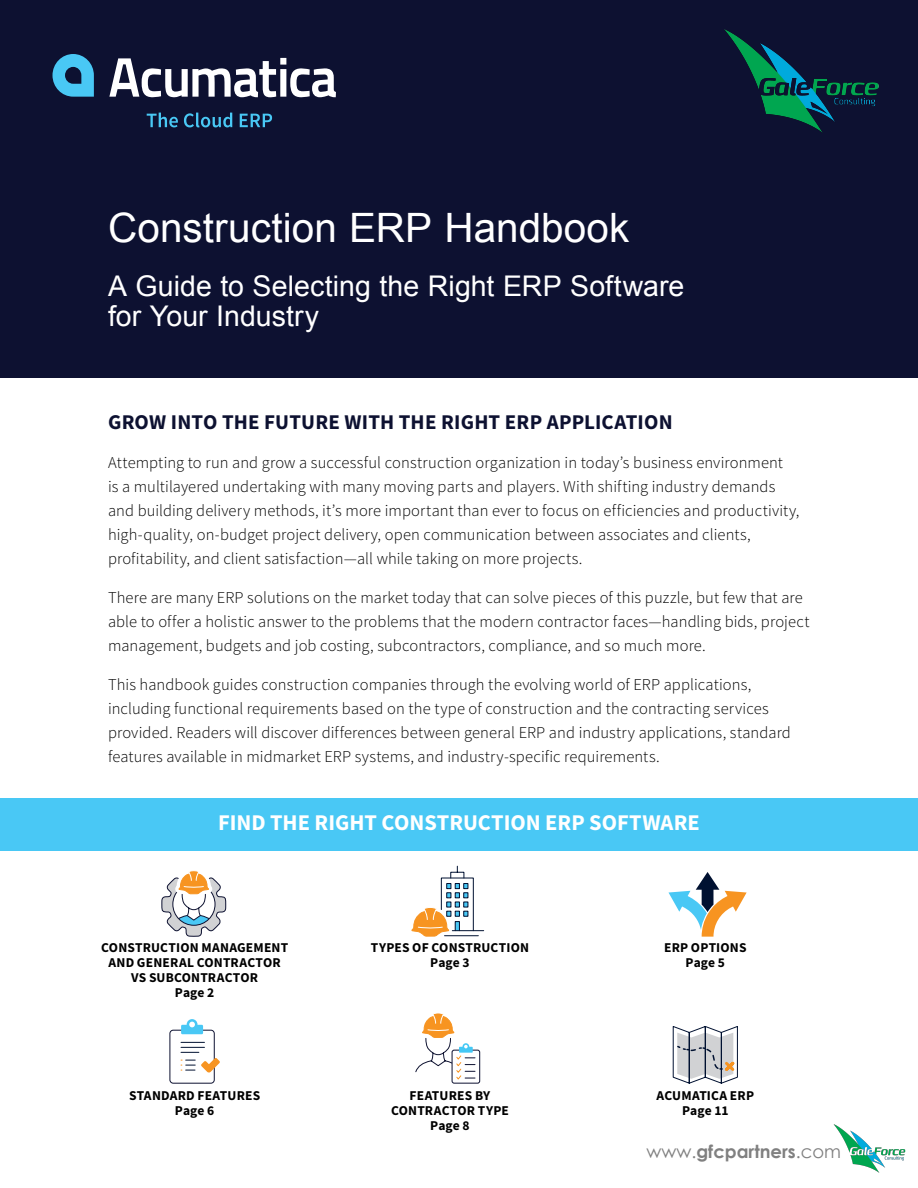
<style>
.page{position:relative;width:918px;height:1188px;background:#fff}
.page>*{position:absolute;margin:0;border:0;box-sizing:border-box;transform-origin:0 0}
.t1{font:40.5px "Arial";letter-spacing:.005em;color:#fff}
.t2{font:28.5px/30px "Arial";letter-spacing:.005em;color:#fff}
.t3{font:700 22.5px "Source Sans Pro";color:#fff}
.t4{font:700 21px "Source Sans Pro";letter-spacing:.005em;color:#0d1131}
.t5{font:700 18px "Century Gothic";color:#808080}
.t6{font:300 16.5px/24px "Source Sans Pro";letter-spacing:.005em;color:#000}
.t7{font:700 13.5px/15px "Source Sans Pro";letter-spacing:.01em;color:#000;text-align:center}
.s1{font-weight:400}
</style>
<div class="page">
<div style="left:0;top:0;width:918px;height:377px;background:#0d1131"></div>
<svg style="left:52px;top:54px;width:42px;height:43px"></svg>
<svg style="left:109px;top:58px;width:227px;height:39px"></svg>
<svg style="left:147px;top:113px;width:31px;height:14px"></svg>
<svg style="left:184px;top:113px;width:48px;height:14px"></svg>
<svg style="left:240px;top:114px;width:32px;height:13px"></svg>
<div style="left:0;top:798px;width:918px;height:53px;background:#49c8f5"></div>
<svg style="left:161px;top:870px;width:66px;height:67px"></svg>
<svg style="left:411px;top:865px;width:73px;height:72px"></svg>
<svg style="left:669px;top:872px;width:78px;height:65px"></svg>
<div style="left:170px;top:1030px;width:45px;height:54px;border:1px solid #0d1131;border-radius:3px"></div>
<svg style="left:181px;top:1019px;width:22px;height:15px"></svg>
<svg style="left:181px;top:1042px;width:39px;height:32px"></svg>
<svg style="left:415px;top:1013px;width:65px;height:71px"></svg>
<svg style="left:672px;top:1026px;width:66px;height:58px"></svg>
<img style="left:724px;top:29px;width:155px;height:104px">
<img style="left:833px;top:1124px;width:73px;height:49px">
<h1 class="t1" style="left:108px;top:201px;width:523px">Construction ERP Handbook</h1>
<h2 class="t2" style="left:108px;top:271px;width:578px">A Guide to Selecting the Right ERP Software for Your Industry</h2>
<p class="t4" style="left:108px;top:408px;width:566px">GROW INTO THE FUTURE WITH THE RIGHT ERP APPLICATION</p>
<p class="t6" style="left:108px;top:450px;width:693px">Attempting to run and grow a successful construction organization in today’s business environment<br>is a multilayered undertaking with many moving parts and players. With shifting industry demands and building delivery methods, it’s more important than ever to focus on efficiencies and productivity, high-quality, on-budget project delivery, open communication between associates and clients, profitability, and client satisfaction—all while taking on more projects.</p>
<p class="t6" style="left:108px;top:585px;width:703px">There are many ERP solutions on the market today that can solve pieces of this puzzle, but few that are able to offer a holistic answer to the problems that the modern contractor faces—handling bids, project management, budgets and job costing, subcontractors, compliance, and so much more.</p>
<p class="t6" style="left:108px;top:672px;width:684px">This handbook guides construction companies through the evolving world of ERP applications, including functional requirements based on the type of construction and the contracting services provided. Readers will discover differences between general ERP and industry applications, standard features available in midmarket ERP systems, and industry-specific requirements.</p>
<h3 class="t3" style="left:218px;top:807px;width:483px">FIND THE RIGHT CONSTRUCTION ERP SOFTWARE</h3>
<p class="t7" style="left:101px;top:940px;width:189px">CONSTRUCTION MANAGEMENT<br>AND GENERAL CONTRACTOR<br>VS SUBCONTRACTOR<br>Page 2</p>
<p class="t7" style="left:129px;top:1088px;width:133px">STANDARD FEATURES<br>Page 6</p>
<p class="t7" style="left:371px;top:940px;width:160px">TYPES OF CONSTRUCTION<br>Page 3</p>
<p class="t7" style="left:391px;top:1088px;width:119px">FEATURES BY<br>CONTRACTOR TYPE<br>Page 8</p>
<p class="t7" style="left:664px;top:940px;width:84px">ERP OPTIONS<br>Page 5</p>
<p class="t7" style="left:657px;top:1088px;width:99px">ACUMATICA ERP<br>Page 11</p>
<p class="t5" style="left:647px;top:1138px;width:196px"><span class="s1">www.</span>gfcpartners<span class="s1">.com</span></p>
</div>
